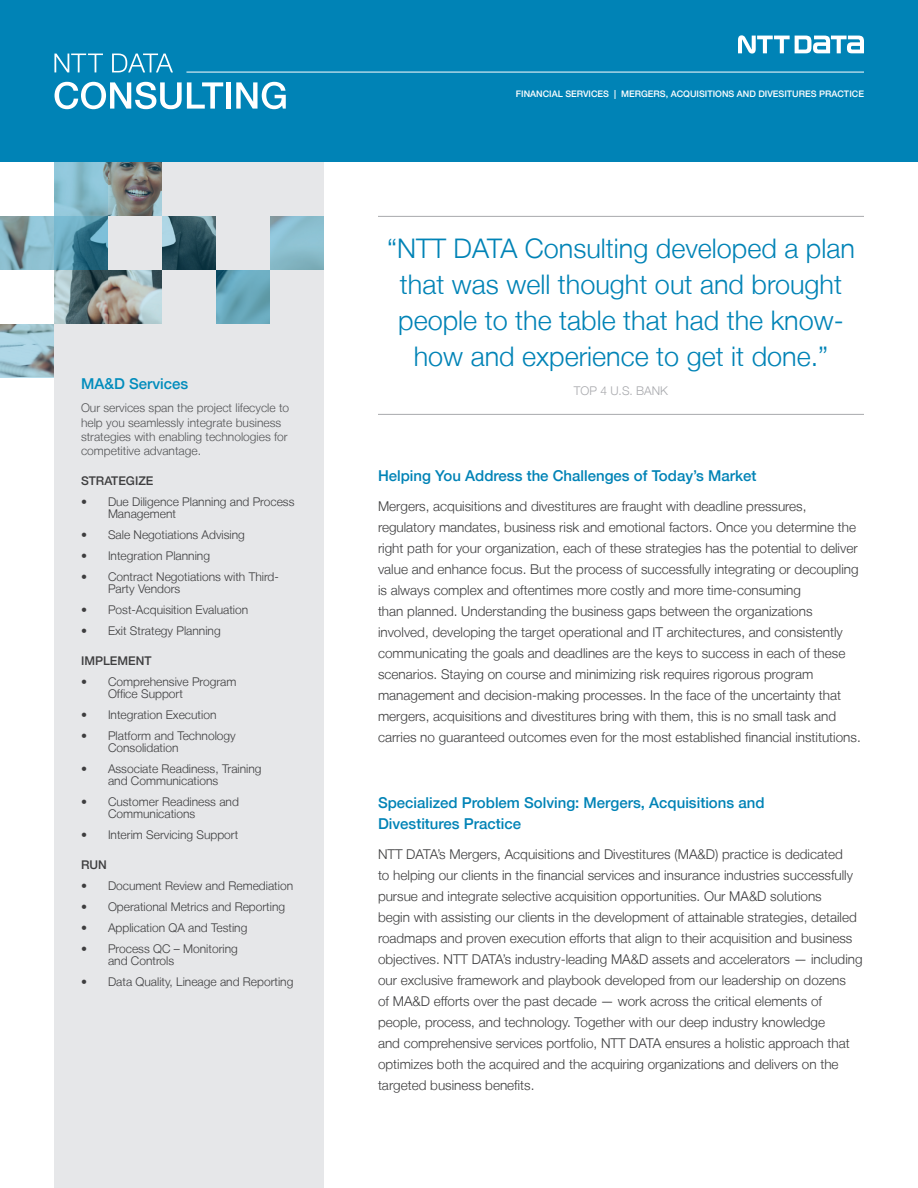
<style>
.page{position:relative;width:918px;height:1188px;background:#fff}
.page>*{position:absolute;margin:0;border:0;box-sizing:border-box;transform-origin:0 0}
.t1{font:300 27px/36px "Helvetica Neue LT";color:#0083b6;text-align:center}
.t2{font:500 15px/21px "Helvetica Neue LT";color:#0083b6}
.t3{font:500 15px "Helvetica Neue LT";color:#008cbc}
.body_text{font:300 13.5px/21px "Helvetica Neue LT";color:#3e3e3f}
.t4{font:300 12px/12px "Helvetica Neue LT";color:#3e3e3f}
.t5{font:300 12px/14.4px "Helvetica Neue LT";color:#545557}
.body_text-2{font:500 12px "Helvetica Neue LT";color:#3e3e3f}
.t6{font:300 12px "Helvetica Neue LT";color:#a8a9ad}
.t7{font:500 9px "Helvetica Neue LT";color:#fff}
</style>
<div class="page">
<div style="left:54px;top:162px;width:270px;height:1026px;background:#e6e7e9"></div>
<hr style="left:378px;top:216px;width:486px;height:1px;background:#a8a9ad">
<hr style="left:378px;top:414px;width:486px;height:1px;background:#a8a9ad">
<div style="left:0;top:0;width:918px;height:162px;background:#0083b6"></div>
<svg style="left:54px;top:54px;width:49px;height:18px"></svg>
<svg style="left:112px;top:54px;width:61px;height:18px"></svg>
<svg style="left:55px;top:82px;width:168px;height:27px"></svg>
<div style="left:226px;top:82px;width:5px;height:27px;background:#fff"></div>
<svg style="left:236px;top:82px;width:50px;height:27px"></svg>
<hr style="left:186px;top:72px;width:678px;height:1px;background:#fff">
<svg style="left:0;top:216px;width:54px;height:54px;background:#85adb9"></svg>
<svg style="left:54px;top:162px;width:54px;height:54px;background:#89bece"></svg>
<svg style="left:108px;top:162px;width:54px;height:54px;background:#7e837f"></svg>
<svg style="left:54px;top:216px;width:54px;height:54px;background:#4e8ea5"></svg>
<svg style="left:54px;top:270px;width:54px;height:54px;background:#768789"></svg>
<svg style="left:0;top:324px;width:54px;height:54px;background:#9cbdc8"></svg>
<svg style="left:108px;top:270px;width:54px;height:54px;background:#a1a9a6"></svg>
<svg style="left:162px;top:216px;width:54px;height:54px;background:#365c68"></svg>
<svg style="left:216px;top:270px;width:54px;height:54px;background:#64a4b7"></svg>
<svg style="left:270px;top:216px;width:54px;height:54px;background:#89bccb"></svg>
<svg style="left:738px;top:35px;width:126px;height:19px"></svg>
<p class="t3" style="left:81px;top:374px;width:109px">MA&amp;D Services</p>
<p class="t5" style="left:81px;top:400px;width:210px">Our services span the project lifecycle to help you seamlessly integrate business strategies with enabling technologies for competitive advantage.</p>
<p class="body_text-2" style="left:81px;top:474px;width:74px">STRATEGIZE</p>
<p class="t4" style="left:108px;top:496px;width:188px;text-indent:-27px">• Due Diligence Planning and Process<br>Management</p>
<p class="t4" style="left:81px;top:529px;width:165px">• Sale Negotiations Advising</p>
<p class="t4" style="left:81px;top:550px;width:131px">• Integration Planning</p>
<p class="t4" style="left:108px;top:571px;width:172px;text-indent:-27px">• Contract Negotiations with Third-<br>Party Vendors</p>
<p class="t4" style="left:81px;top:604px;width:169px">• Post-Acquisition Evaluation</p>
<p class="t4" style="left:81px;top:625px;width:141px">• Exit Strategy Planning</p>
<p class="body_text-2" style="left:81px;top:654px;width:72px">IMPLEMENT</p>
<p class="t4" style="left:108px;top:676px;width:130px;text-indent:-27px">• Comprehensive Program<br>Office Support</p>
<p class="t4" style="left:81px;top:709px;width:137px">• Integration Execution</p>
<p class="t4" style="left:108px;top:730px;width:129px;text-indent:-27px">• Platform and Technology<br>Consolidation</p>
<p class="t4" style="left:108px;top:763px;width:155px;text-indent:-27px">• Associate Readiness, Training and Communications</p>
<p class="t4" style="left:108px;top:796px;width:132px;text-indent:-27px">• Customer Readiness and<br>Communications</p>
<p class="t4" style="left:81px;top:829px;width:159px">• Interim Servicing Support</p>
<p class="body_text-2" style="left:81px;top:858px;width:27px">RUN</p>
<p class="t4" style="left:81px;top:880px;width:214px">• Document Review and Remediation</p>
<p class="t4" style="left:81px;top:901px;width:206px">• Operational Metrics and Reporting</p>
<p class="t4" style="left:81px;top:922px;width:168px">• Application QA and Testing</p>
<p class="t4" style="left:108px;top:943px;width:131px;text-indent:-27px">• Process QC – Monitoring and Controls</p>
<p class="t4" style="left:81px;top:976px;width:214px">• Data Quality, Lineage and Reporting</p>
<p class="t7" style="left:516px;top:89px;width:350px">FINANCIAL SERVICES | MERGERS, ACQUISITIONS AND DIVESITURES PRACTICE</p>
<p class="t1" style="left:387px;top:230px;width:469px">“NTT DATA Consulting developed a plan that was well thought out and brought people to the table that had the know&shy;how and experience to get it done.”</p>
<p class="t6" style="left:574px;top:384px;width:96px">TOP 4 U.S. BANK</p>
<p class="t2" style="left:378px;top:465px;width:380px">Helping You Address the Challenges of Today’s Market</p>
<p class="body_text" style="left:378px;top:495px;width:484px">Mergers, acquisitions and divestitures are fraught with deadline pressures, regulatory mandates, business risk and emotional factors. Once you determine the right path for your organization, each of these strategies has the potential to deliver value and enhance focus. But the process of successfully integrating or decoupling is always complex and oftentimes more costly and more time-consuming<br>than planned. Understanding the business gaps between the organizations involved, developing the target operational and IT architectures, and consistently communicating the goals and deadlines are the keys to success in each of these scenarios. Staying on course and minimizing risk requires rigorous program management and decision-making processes. In the face of the uncertainty that mergers, acquisitions and divestitures bring with them, this is no small task and carries no guaranteed outcomes even for the most established financial institutions.</p>
<p class="t2" style="left:378px;top:792px;width:388px">Specialized Problem Solving: Mergers, Acquisitions and<br>Divestitures Practice</p>
<p class="body_text" style="left:378px;top:844px;width:486px">NTT DATA’s Mergers, Acquisitions and Divestitures (MA&amp;D) practice is dedicated<br>to helping our clients in the financial services and insurance industries successfully pursue and integrate selective acquisition opportunities. Our MA&amp;D solutions<br>begin with assisting our clients in the development of attainable strategies, detailed roadmaps and proven execution efforts that align to their acquisition and business objectives. NTT DATA’s industry-leading MA&amp;D assets and accelerators — including our exclusive framework and playbook developed from our leadership on dozens<br>of MA&amp;D efforts over the past decade — work across the critical elements of people, process, and technology. Together with our deep industry knowledge<br>and comprehensive services portfolio, NTT DATA ensures a holistic approach that optimizes both the acquired and the acquiring organizations and delivers on the targeted business benefits.</p>
</div>
